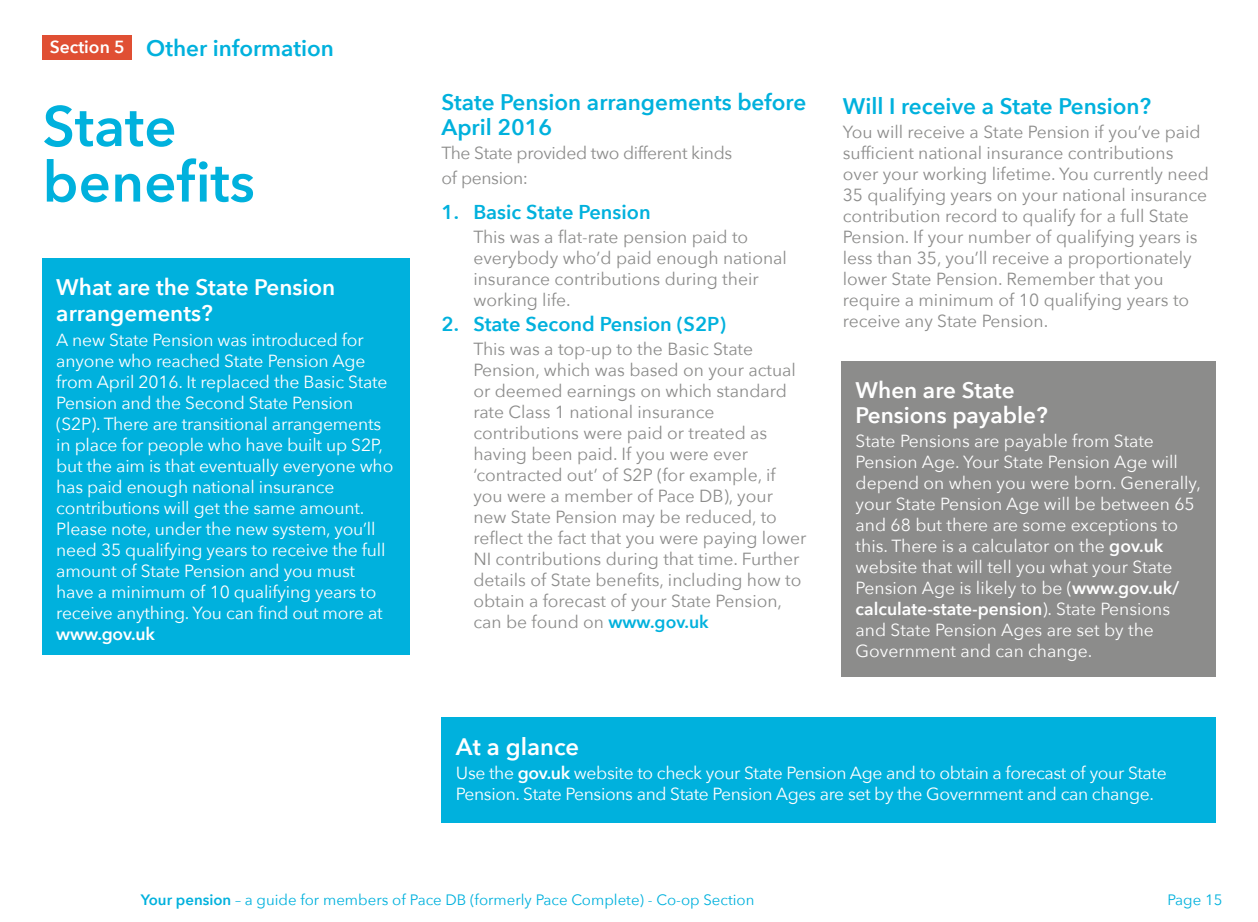
<style>
.page{position:relative;width:1258px;height:922px;background:#fff}
.page>*{position:absolute;margin:0;border:0;box-sizing:border-box;transform-origin:0 0}
.t1{font:600 56.25px/55.5px "Avenir Next";letter-spacing:.005em;color:#00b1dd}
.t2{font:600 23.75px "Avenir Next";color:#fff}
.t3{font:600 22.5px/25px "Avenir Next";color:#00b1dd}
.t4{font:600 22.5px/26.9px "Avenir Next";color:#fff}
.t5{font:600 20px "Avenir Next";color:#00b1dd}
.t6{font:17.5px/21px "Avenir Next";letter-spacing:-.01em;color:#fff}
.t7{font:17.5px/21px "Avenir Next";color:#8c8c8b}
.t8{font:17.5px/24.4px "Avenir Next";letter-spacing:-.02em;color:#8c8c8b}
.t9{font:600 17.5px "Avenir Next";color:#fff}
.t10{font:15px "Avenir Next";color:#00b1dd}
.s1{font-weight:600;color:#00b1dd}
.s2{font-weight:600}
</style>
<div class="page">
<div style="left:42px;top:258px;width:367px;height:396px;background:#00b1dd"></div>
<div style="left:442px;top:716px;width:774px;height:106px;background:#00b1dd"></div>
<div style="left:841px;top:361px;width:374px;height:315px;background:#8c8c8b"></div>
<div style="left:43px;top:35px;width:89px;height:25px;background:#e04f33"></div>
<p class="t9" style="left:50px;top:32px;width:77px">Section 5</p>
<p class="t3" style="left:146px;top:36px;width:189px">Other information</p>
<h1 class="t1" style="left:43px;top:97px;width:214px">State benefits</h1>
<p class="t4" style="left:56px;top:272px;width:281px">What are the State Pension arrangements?</p>
<p class="t6" style="left:56px;top:328px;width:339px">A new State Pension was introduced for anyone who reached State Pension Age from April 2016. It replaced the Basic State Pension and the Second State Pension (S2P). There are transitional arrangements in place for people who have built up S2P, but the aim is that eventually everyone who has paid enough national insurance contributions will get the same amount.<br>Please note, under the new system, you’ll need 35 qualifying years to receive the full amount of State Pension and you must have a minimum of 10 qualifying years to receive anything. You can find out more at</p>
<p class="t9" style="left:56px;top:619px;width:100px">www.gov.uk</p>
<p class="t3" style="left:441px;top:89px;width:366px">State Pension arrangements before<br>April 2016</p>
<p class="t8" style="left:441px;top:140px;width:292px">The State provided two different kinds of pension:</p>
<p class="t5" style="left:441px;top:194px;width:211px">1. Basic State Pension</p>
<p class="t7" style="left:473px;top:226px;width:315px">This was a flat-rate pension paid to everybody who’d paid enough national insurance contributions during their working life.</p>
<p class="t5" style="left:441px;top:306px;width:286px">2. State Second Pension (S2P)</p>
<p class="t7" style="left:473px;top:338px;width:335px">This was a top-up to the Basic State Pension, which was based on your actual or deemed earnings on which standard rate Class 1 national insurance contributions were paid or treated as having been paid. If you were ever ‘contracted out’ of S2P (for example, if you were a member of Pace DB), your new State Pension may be reduced, to reflect the fact that you were paying lower NI contributions during that time. Further details of State benefits, including how to obtain a forecast of your State Pension, can be found on <span class="s1">www.gov.uk</span></p>
<p class="t3" style="left:843px;top:93px;width:310px">Will I receive a State Pension?</p>
<p class="t7" style="left:843px;top:121px;width:368px">You will receive a State Pension if you’ve paid sufficient national insurance contributions over your working lifetime. You currently need 35 qualifying years on your national insurance contribution record to qualify for a full State Pension. If your number of qualifying years is less than 35, you’ll receive a proportionately lower State Pension. Remember that you require a minimum of 10 qualifying years to receive any State Pension.</p>
<p class="t4" style="left:856px;top:376px;width:194px;line-height:25px">When are State<br>Pensions payable?</p>
<p class="t6" style="left:856px;top:429px;width:347px">State Pensions are payable from State Pension Age. Your State Pension Age will depend on when you were born. Generally, your State Pension Age will be between 65 and 68 but there are some exceptions to this. There is a calculator on the <span class="s2">gov.uk </span>website that will tell you what your State Pension Age is likely to be (<span class="s2">www.gov.uk/ calculate-state-pension</span>). State Pensions and State Pension Ages are set by the Government and can change.</p>
<h2 class="t2" style="left:456px;top:726px;width:125px">At a glance</h2>
<p class="t6" style="left:456px;top:761px;width:712px">Use the <span class="s2">gov.uk</span> website to check your State Pension Age and to obtain a forecast of your State<br>Pension. State Pensions and State Pension Ages are set by the Government and can change.</p>
<p class="t10" style="left:141px;top:886px;width:615px"><span class="s2">Your pension</span> – a guide for members of Pace DB (formerly Pace Complete) - Co-op Section</p>
<p class="t10" style="left:1167px;top:886px;width:57px">Page 15</p>
</div>
